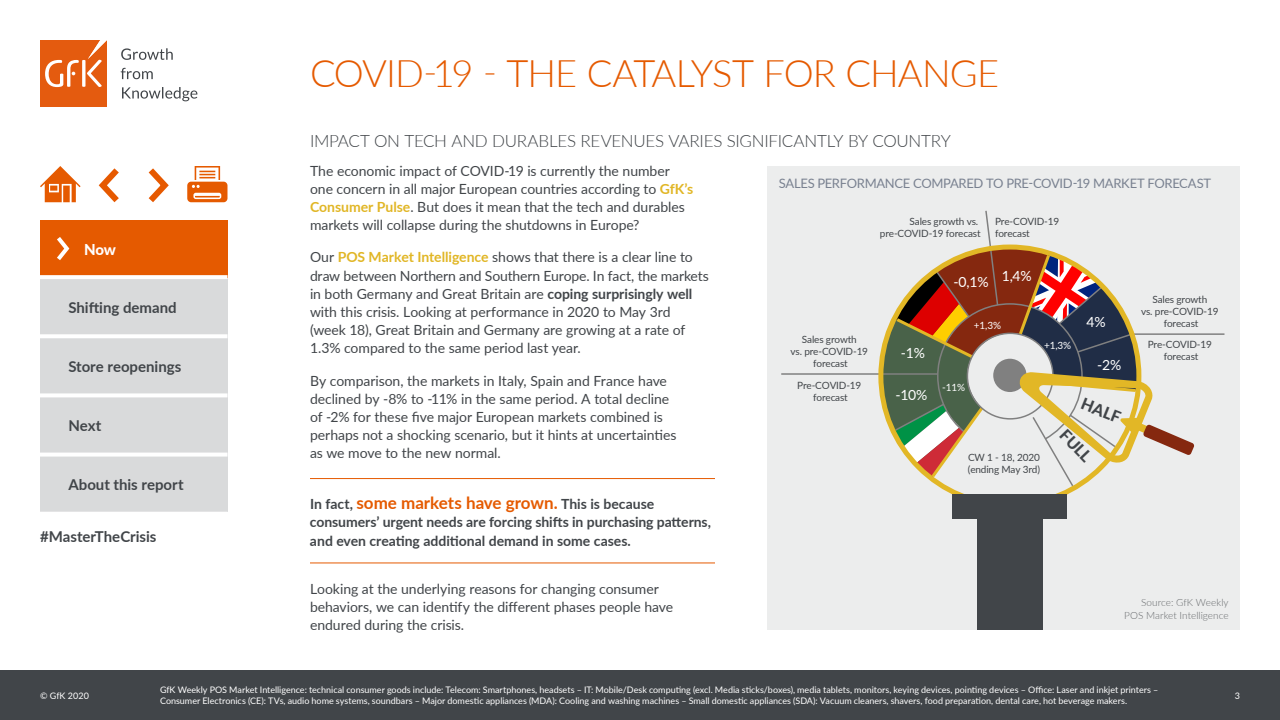
<style>
.page{position:relative;width:1280px;height:720px;background:#fff}
.page>*{position:absolute;margin:0;border:0;box-sizing:border-box;transform-origin:0 0}
.t1{font:300 38px "Lato";letter-spacing:-.025em;color:#e55a00}
.t2{font:300 17px "Lato";letter-spacing:-.015em;color:#414549}
.t3{font:700 17px "Lato";letter-spacing:-.005em;color:#e55a00}
.t4{font:800 16px "Lato";color:#414549}
.t5{font:700 15px "Lato";color:#414549}
.t6{font:800 15px "Lato";color:#fff}
.t7{font:14px/18.2px "Lato";letter-spacing:-.005em;color:#414549}
.t8{font:700 14px/18.2px "Lato";letter-spacing:-.005em;color:#414549}
.t9{font:14px "Lato";color:#fff}
.t10{font:13px "Lato";letter-spacing:-.025em;color:#798190}
.t11{font:10px/12px "Lato";letter-spacing:-.015em;color:#414549;text-align:center}
.t12{font:300 10px/13px "Lato";color:#676a6d;text-align:right}
.t13{font:10px "Lato";color:#fff}
.t14{font:9px/11.7px "Lato";color:#fff}
.s1{font-weight:700;color:#e1b625}
.s2{font-weight:700}
.s3{font-size:14px;color:#414549}
</style>
<div class="page">
<div style="left:40px;top:220px;width:188px;height:292px;background:#d9dadb"></div>
<div style="left:0;top:670px;width:1280px;height:50px;background:#414549"></div>
<svg style="left:121px;top:48px;width:76px;height:53px"></svg>
<svg style="left:40px;top:40px;width:67px;height:67px;background:#e76f2d"></svg>
<svg style="left:40px;top:166px;width:41px;height:36px"></svg>
<svg style="left:187px;top:166px;width:40px;height:36px"></svg>
<svg style="left:98px;top:168px;width:21px;height:35px"></svg>
<svg style="left:148px;top:168px;width:21px;height:35px"></svg>
<div style="left:40px;top:220px;width:188px;height:57px;background:#e55a00"></div>
<svg style="left:57px;top:237px;width:12px;height:23px"></svg>
<svg style="left:40px;top:275px;width:188px;height:4px"></svg>
<svg style="left:40px;top:393px;width:188px;height:4px"></svg>
<hr style="left:40px;top:334px;width:188px;height:4px;background:#fff">
<svg style="left:40px;top:453px;width:188px;height:4px"></svg>
<div style="left:768px;top:166px;width:472px;height:464px;background:#eceded"></div>
<hr style="left:781px;top:373px;width:157px;height:2px;background:#808080">
<div style="left:878px;top:488px;width:263px;height:20px;background:#eceded"></div>
<div style="left:953px;top:494px;width:114px;height:25px;background:#414549"></div>
<div style="left:977px;top:508px;width:66px;height:122px;background:#414549"></div>
<svg style="left:849px;top:209px;width:377px;height:279px;background:#c6baae"></svg>
<hr style="left:310px;top:562px;width:405px;height:1px;background:#e55a00">
<hr style="left:310px;top:478px;width:405px;height:1px;background:#e55a00">
<h1 class="t1" style="left:310px;top:47px;width:691px">COVID-19 - THE CATALYST FOR CHANGE</h1>
<p class="t6" style="left:84px;top:238px;width:34px">Now</p>
<p class="t5" style="left:68px;top:296px;width:110px">Shifting demand</p>
<p class="t5" style="left:68px;top:355px;width:114px">Store reopenings</p>
<p class="t5" style="left:68px;top:415px;width:35px">Next</p>
<p class="t5" style="left:68px;top:474px;width:117px">About this report</p>
<p class="t5" style="left:40px;top:525px;width:118px">#MasterTheCrisis</p>
<p class="t2" style="left:310px;top:129px;width:642px">IMPACT ON TECH AND DURABLES REVENUES VARIES SIGNIFICANTLY BY COUNTRY</p>
<p class="t7" style="left:310px;top:161px;width:385px">The economic impact of COVID-19 is currently the number one concern in all major European countries according to <span class="s1">GfK’s Consumer Pulse</span>. But does it mean that the tech and durables markets will collapse during the shutdowns in Europe?</p>
<p class="t7" style="left:310px;top:248px;width:400px">Our <span class="s1">POS Market Intelligence</span> shows that there is a clear line to draw between Northern and Southern Europe. In fact, the markets in both Germany and Great Britain are <span class="s2">coping surprisingly well </span>with this crisis. Looking at performance in 2020 to May 3rd (week 18), Great Britain and Germany are growing at a rate of 1.3% compared to the same period last year.</p>
<p class="t7" style="left:310px;top:371px;width:368px">By comparison, the markets in Italy, Spain and France have declined by -8% to -11% in the same period. A total decline of -2% for these five major European markets combined is perhaps not a shocking scenario, but it hints at uncertainties as we move to the new normal.</p>
<p class="t3" style="left:310px;top:491px;width:346px"><span class="s3">In fact,</span> some markets have grown. <span class="s3">This is because</span></p>
<p class="t8" style="left:310px;top:513px;width:403px">consumers’ urgent needs are forcing shifts in purchasing patterns, and even creating additional demand in some cases.</p>
<p class="t7" style="left:310px;top:579px;width:365px">Looking at the underlying reasons for changing consumer behaviors, we can identify the different phases people have endured during the crisis.</p>
<p class="t10" style="left:779px;top:174px;width:434px">SALES PERFORMANCE COMPARED TO PRE-COVID-19 MARKET FORECAST</p>
<p class="t11" style="left:880px;top:215px;width:102px;text-align:right">Sales growth vs. pre-COVID-19 forecast</p>
<p class="t11" style="left:995px;top:215px;width:66px;text-align:left">Pre-COVID-19 forecast</p>
<p class="t11" style="left:791px;top:333px;width:79px">Sales growth<br>vs. pre-COVID-19 forecast</p>
<p class="t11" style="left:797px;top:379px;width:66px">Pre-COVID-19 forecast</p>
<p class="t9" style="left:901px;top:343px;width:26px">-1%</p>
<p class="t9" style="left:895px;top:385px;width:34px">-10%</p>
<p class="t9" style="left:954px;top:272px;width:36px">-0,1%</p>
<p class="t9" style="left:1002px;top:266px;width:32px">1,4%</p>
<p class="t13" style="left:974px;top:318px;width:29px">+1,3%</p>
<p class="t13" style="left:942px;top:380px;width:24px">-11%</p>
<p class="t13" style="left:1044px;top:338px;width:29px">+1,3%</p>
<p class="t9" style="left:1087px;top:312px;width:21px">4%</p>
<p class="t9" style="left:1097px;top:355px;width:26px">-2%</p>
<p class="t11" style="left:968px;top:451px;width:74px;text-align:left">CW 1 - 18, 2020 (ending May 3rd)</p>
<p class="t4" style="left:1086px;top:392px;width:43px;rotate:22deg">HALF</p>
<p class="t4" style="left:1071px;top:424px;width:39px;rotate:46deg">FULL</p>
<p class="t11" style="left:1141px;top:293px;width:79px">Sales growth<br>vs. pre-COVID-19 forecast</p>
<p class="t11" style="left:1148px;top:338px;width:66px">Pre-COVID-19 forecast</p>
<p class="t12" style="left:1124px;top:595px;width:106px">Source: GfK Weekly<br>POS Market Intelligence</p>
<p class="t14" style="left:160px;top:683px;width:1000px">GfK Weekly POS Market Intelligence: technical consumer goods include: Telecom: Smartphones, headsets – IT: Mobile/Desk computing (excl. Media sticks/boxes), media tablets, monitors, keying devices, pointing devices – Office: Laser and inkjet printers –<br>Consumer Electronics (CE): TVs, audio home systems, soundbars – Major domestic appliances (MDA): Cooling and washing machines – Small domestic appliances (SDA): Vacuum cleaners, shavers, food preparation, dental care, hot beverage makers.</p>
<p class="t14" style="left:40px;top:689px;width:50px">© GfK 2020</p>
<p class="t14" style="left:1235px;top:689px;width:7px">3</p>
</div>
